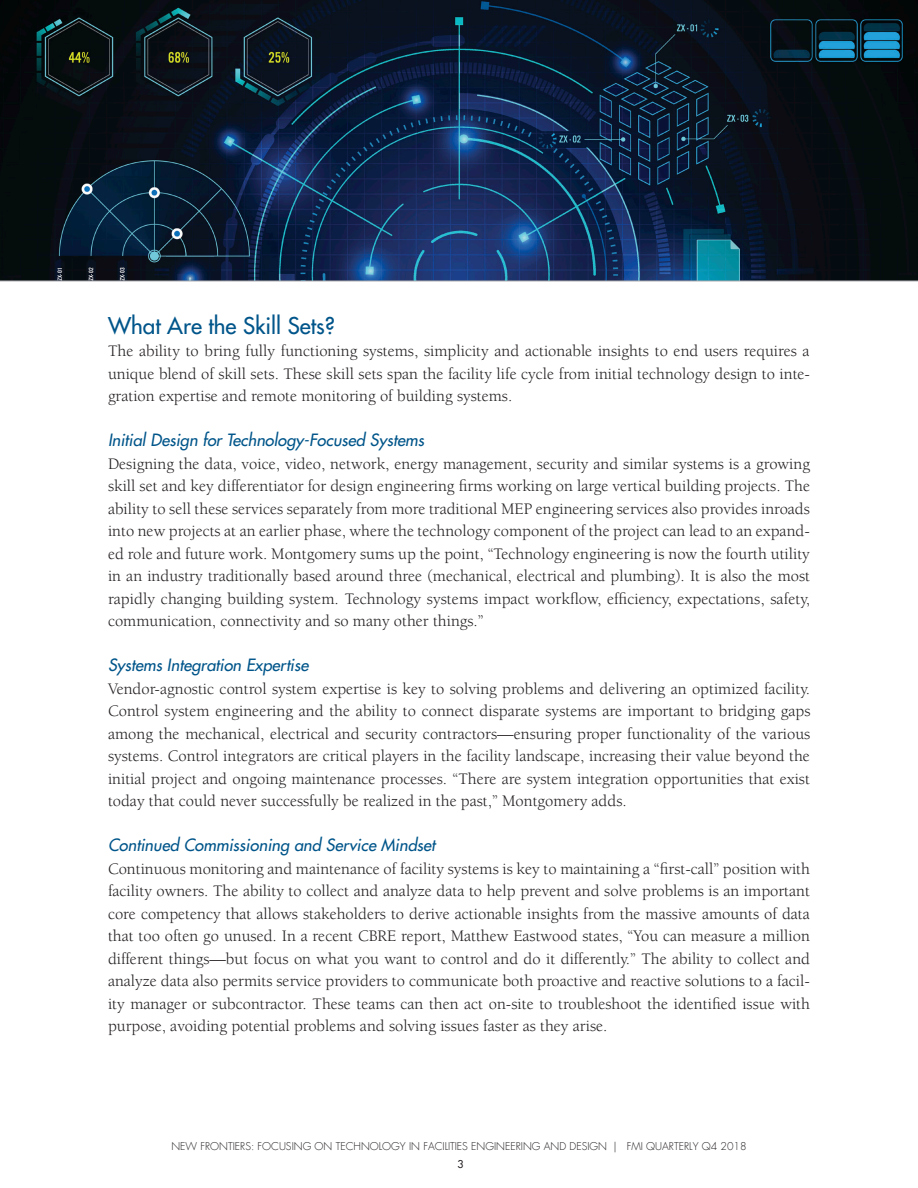
<style>
.page{position:relative;width:918px;height:1188px;background:#fff}
.page>*{position:absolute;margin:0;border:0;box-sizing:border-box;transform-origin:0 0}
.SUBTITLES_Level1{font:500 22.5px "Futura Std";color:#01558a}
.MAINBODY{font:16.5px/22.5px "Berkeley Std";color:#231f20;text-align:justify}
.SUBTITLES_Level2{font:italic 500 16.5px "Futura Std";color:#01558a}
.t1{font:300 10.5px "Futura LT";color:#231f20}
.t2{font:500 10.5px "Futura Std";color:#231f20}
</style>
<div class="page">
<svg style="left:0;top:0;width:918px;height:281px;background:#0d1f35"></svg>
<p class="SUBTITLES_Level1" style="left:108px;top:311px;width:229px">What Are the Skill Sets?</p>
<p class="MAINBODY" style="left:108px;top:340px;width:704px">The ability to bring fully functioning systems, simplicity and actionable insights to end users requires a unique blend of skill sets. These skill sets span the facility life cycle from initial technology design to inte&shy;gration expertise and remote monitoring of building systems.</p>
<p class="SUBTITLES_Level2" style="left:108px;top:430px;width:318px">Initial Design for Technology-Focused Systems</p>
<p class="MAINBODY" style="left:108px;top:452px;width:704px">Designing the data, voice, video, network, energy management, security and similar systems is a growing skill set and key differentiator for design engineering firms working on large vertical building projects. The ability to sell these services separately from more traditional MEP engineering services also provides inroads into new projects at an earlier phase, where the technology component of the project can lead to an expand&shy;ed role and future work. Montgomery sums up the point, “Technology engineering is now the fourth utility in an industry traditionally based around three (mechanical, electrical and plumbing). It is also the most rapidly changing building system. Technology systems impact workflow, efficiency, expectations, safety, communication, connectivity and so many other things.”</p>
<p class="SUBTITLES_Level2" style="left:108px;top:655px;width:202px">Systems Integration Expertise</p>
<p class="MAINBODY" style="left:108px;top:677px;width:704px">Vendor-agnostic control system expertise is key to solving problems and delivering an optimized facility.<br>Control system engineering and the ability to connect disparate systems are important to bridging gaps among the mechanical, electrical and security contractors—ensuring proper functionality of the various systems. Control integrators are critical players in the facility landscape, increasing their value beyond the initial project and ongoing maintenance processes. “There are system integration opportunities that exist today that could never successfully be realized in the past,” Montgomery adds.</p>
<p class="SUBTITLES_Level2" style="left:108px;top:835px;width:329px">Continued Commissioning and Service Mindset</p>
<p class="MAINBODY" style="left:108px;top:857px;width:704px">Continuous monitoring and maintenance of facility systems is key to maintaining a “first-call” position with facility owners. The ability to collect and analyze data to help prevent and solve problems is an important core competency that allows stakeholders to derive actionable insights from the massive amounts of data that too often go unused. In a recent CBRE report, Matthew Eastwood states, “You can measure a million different things—but focus on what you want to control and do it differently.” The ability to collect and analyze data also permits service providers to communicate both proactive and reactive solutions to a facil&shy;ity manager or subcontractor. These teams can then act on-site to troubleshoot the identified issue with purpose, avoiding potential problems and solving issues faster as they arise.</p>
<p class="t1" style="left:171px;top:1140px;width:577px">NEW FRONTIERS: FOCUSING ON TECHNOLOGY IN FACILITIES ENGINEERING AND DESIGN | FMI QUARTERLY Q4 2018</p>
<p class="t2" style="left:457px;top:1158px;width:8px">3</p>
</div>
